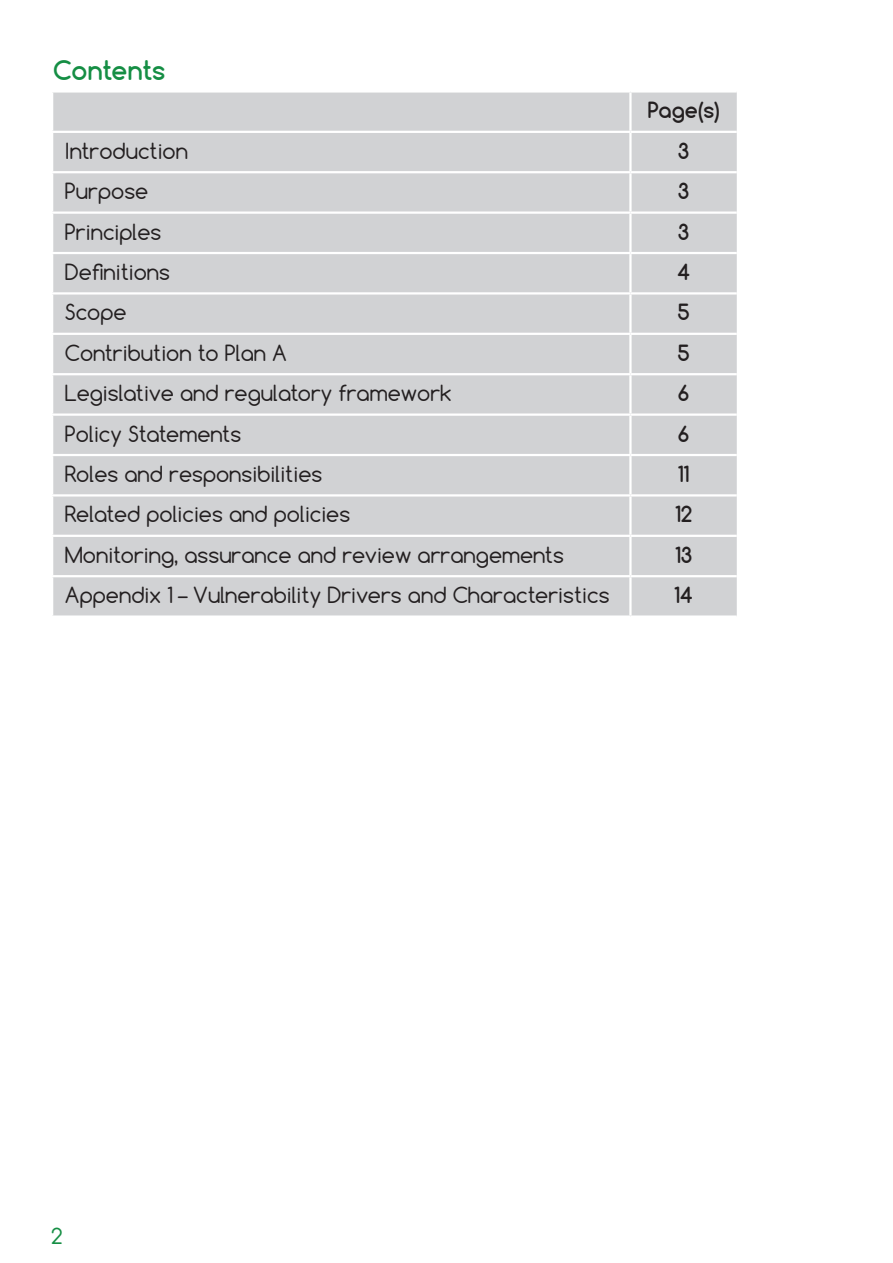
<style>
.page{position:relative;width:893px;height:1263px;background:#fff}
.page>*{position:absolute;margin:0;border:0;box-sizing:border-box;transform-origin:0 0}
.t1{font:700 25.5px "Comfortaa";letter-spacing:-.01em;color:#158e44}
.t2{font:21px "Comfortaa";color:#231f20}
.t3{font:700 21px "Comfortaa";color:#231f20}
.t4{font:21px "Comfortaa";color:#158e44}
</style>
<div class="page">
<div style="left:53px;top:93px;width:684px;height:522px;background:#d1d2d4"></div>
<hr style="left:629px;top:93px;width:3px;height:38px;background:#fff">
<hr style="left:51px;top:131px;width:579px;height:2px;background:#fff">
<hr style="left:630px;top:131px;width:107px;height:2px;background:#fff">
<hr style="left:629px;top:133px;width:3px;height:38px;background:#fff">
<hr style="left:51px;top:171px;width:579px;height:2px;background:#fff">
<hr style="left:630px;top:171px;width:107px;height:2px;background:#fff">
<hr style="left:629px;top:173px;width:3px;height:38px;background:#fff">
<hr style="left:51px;top:211px;width:579px;height:3px;background:#fff">
<hr style="left:630px;top:211px;width:107px;height:3px;background:#fff">
<hr style="left:629px;top:214px;width:3px;height:38px;background:#fff">
<hr style="left:51px;top:252px;width:579px;height:2px;background:#fff">
<hr style="left:630px;top:252px;width:107px;height:2px;background:#fff">
<hr style="left:629px;top:254px;width:3px;height:38px;background:#fff">
<hr style="left:51px;top:292px;width:579px;height:3px;background:#fff">
<hr style="left:630px;top:292px;width:107px;height:3px;background:#fff">
<hr style="left:629px;top:295px;width:3px;height:38px;background:#fff">
<hr style="left:51px;top:333px;width:579px;height:2px;background:#fff">
<hr style="left:630px;top:333px;width:107px;height:2px;background:#fff">
<hr style="left:629px;top:335px;width:3px;height:38px;background:#fff">
<hr style="left:51px;top:373px;width:579px;height:2px;background:#fff">
<hr style="left:630px;top:373px;width:107px;height:2px;background:#fff">
<hr style="left:629px;top:375px;width:3px;height:38px;background:#fff">
<hr style="left:51px;top:413px;width:579px;height:3px;background:#fff">
<hr style="left:630px;top:413px;width:107px;height:3px;background:#fff">
<hr style="left:629px;top:416px;width:3px;height:38px;background:#fff">
<hr style="left:51px;top:454px;width:579px;height:2px;background:#fff">
<hr style="left:630px;top:454px;width:107px;height:2px;background:#fff">
<hr style="left:629px;top:456px;width:3px;height:38px;background:#fff">
<hr style="left:51px;top:494px;width:579px;height:2px;background:#fff">
<hr style="left:630px;top:494px;width:107px;height:2px;background:#fff">
<hr style="left:629px;top:496px;width:3px;height:39px;background:#fff">
<hr style="left:51px;top:535px;width:579px;height:2px;background:#fff">
<hr style="left:630px;top:535px;width:107px;height:2px;background:#fff">
<hr style="left:629px;top:537px;width:3px;height:38px;background:#fff">
<hr style="left:51px;top:575px;width:579px;height:2px;background:#fff">
<hr style="left:630px;top:575px;width:107px;height:2px;background:#fff">
<hr style="left:629px;top:577px;width:3px;height:38px;background:#fff">
<p class="t1" style="left:53px;top:54px;width:114px">Contents</p>
<p class="t3" style="left:648px;top:97px;width:73px">Page(s)</p>
<p class="t2" style="left:65px;top:137px;width:125px">Introduction</p>
<p class="t3" style="left:678px;top:137px;width:13px">3</p>
<p class="t2" style="left:65px;top:178px;width:85px">Purpose</p>
<p class="t3" style="left:678px;top:178px;width:13px">3</p>
<p class="t2" style="left:65px;top:218px;width:98px">Principles</p>
<p class="t3" style="left:678px;top:218px;width:13px">3</p>
<p class="t2" style="left:65px;top:259px;width:107px">Definitions</p>
<p class="t3" style="left:677px;top:259px;width:15px">4</p>
<p class="t2" style="left:65px;top:299px;width:63px">Scope</p>
<p class="t3" style="left:677px;top:299px;width:14px">5</p>
<p class="t2" style="left:65px;top:339px;width:224px">Contribution to Plan A</p>
<p class="t3" style="left:677px;top:339px;width:14px">5</p>
<p class="t2" style="left:65px;top:380px;width:388px">Legislative and regulatory framework</p>
<p class="t3" style="left:678px;top:380px;width:13px">6</p>
<p class="t2" style="left:65px;top:420px;width:178px">Policy Statements</p>
<p class="t3" style="left:678px;top:420px;width:13px">6</p>
<p class="t2" style="left:65px;top:461px;width:259px">Roles and responsibilities</p>
<p class="t3" style="left:678px;top:461px;width:13px">11</p>
<p class="t2" style="left:65px;top:501px;width:287px">Related policies and policies</p>
<p class="t3" style="left:675px;top:501px;width:19px">12</p>
<p class="t2" style="left:65px;top:541px;width:501px">Monitoring, assurance and review arrangements</p>
<p class="t3" style="left:675px;top:541px;width:19px">13</p>
<p class="t2" style="left:65px;top:582px;width:546px">Appendix 1 – Vulnerability Drivers and Characteristics</p>
<p class="t3" style="left:674px;top:582px;width:20px">14</p>
<p class="t4" style="left:51px;top:1222px;width:13px">2</p>
</div>
